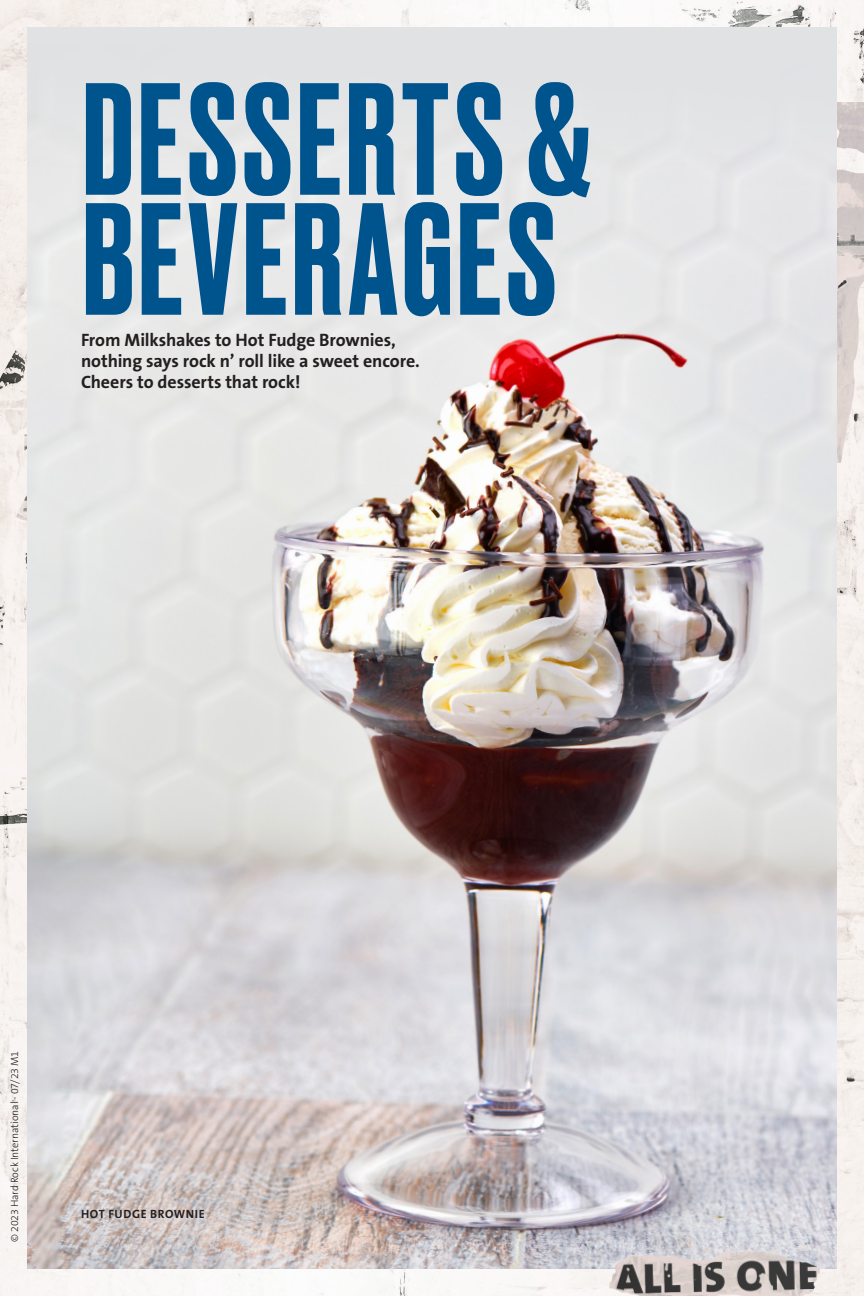
<style>
.page{position:relative;width:864px;height:1296px;background:#fff}
.page>*{position:absolute;margin:0;border:0;box-sizing:border-box;transform-origin:0 0}
.t1{font:500 150px "Druk";letter-spacing:.03em;color:#00548e}
.t2{font:700 18px/21px "The Sans B7";letter-spacing:-.005em;color:#231f20}
.t3{font:700 12px "The Sans B7";letter-spacing:.05em;color:#231f20}
.t4{font:300 10.5px "The Sans B3";letter-spacing:-.01em;color:#231f20}
</style>
<div class="page">
<img style="left:0;top:0;width:864px;height:1296px">
<img style="left:837px;top:102px;width:27px;height:360px">
<img style="left:27px;top:42px;width:810px;height:1227px">
<img style="left:555px;top:1217px;width:309px;height:79px">
<p class="t1" style="left:82px;top:37px;width:510px">DESSERTS &amp;</p>
<p class="t1" style="left:82px;top:157px;width:475px">BEVERAGES</p>
<p class="t2" style="left:81px;top:330px;width:340px">From Milkshakes to Hot Fudge Brownies, nothing says rock n’ roll like a sweet encore.<br>Cheers to desserts that rock!</p>
<p class="t4" style="left:9px;top:1242px;width:193px;rotate:-90deg">© 2023 Hard Rock International - 07/23 M1</p>
<p class="t3" style="left:81px;top:1208px;width:125px">HOT FUDGE BROWNIE</p>
</div>
